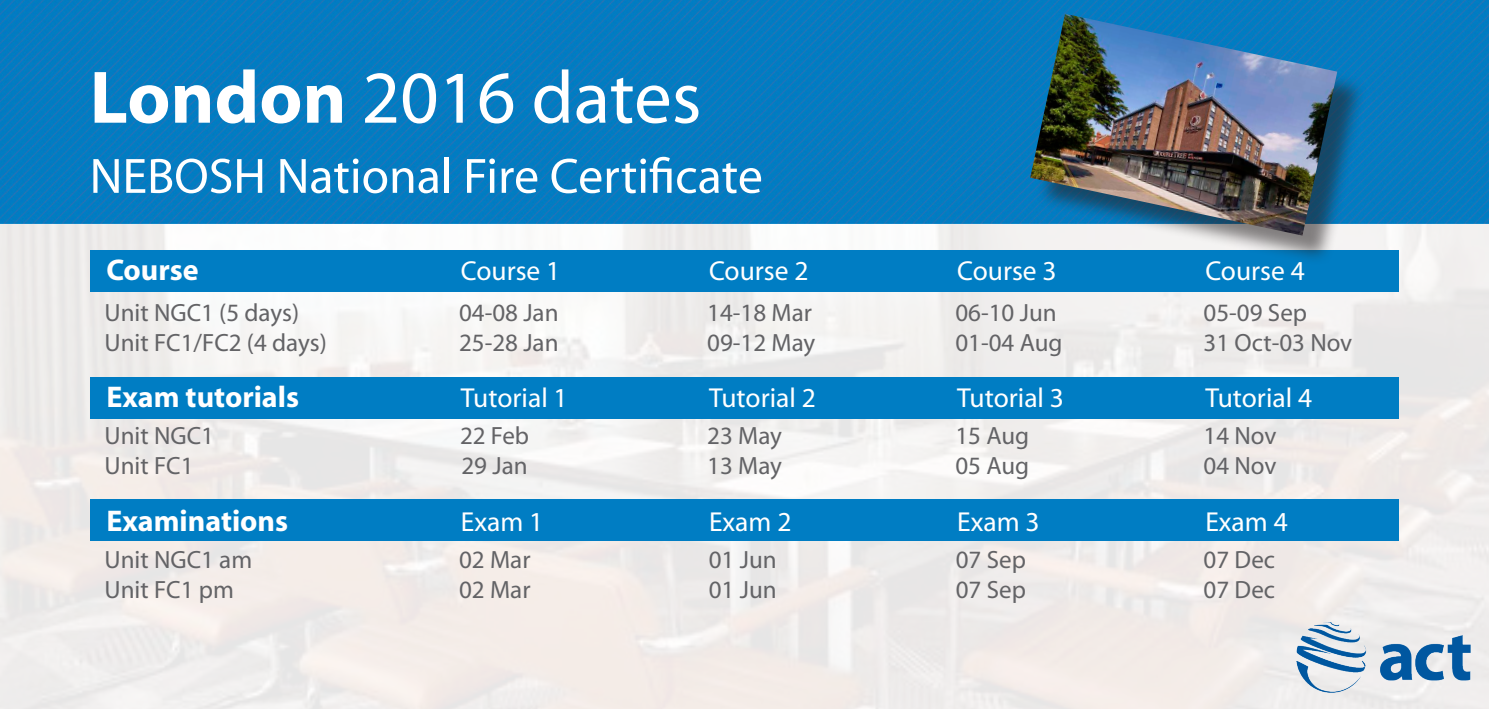
<style>
.page{position:relative;width:1489px;height:709px;background:#fff}
.page>*{position:absolute;margin:0;border:0;box-sizing:border-box;transform-origin:0 0}
.t1{font:75px "Myriad";color:#fff}
.t2{font:50px "Myriad";color:#fff}
.t3{font:700 30px "Myriad";color:#fff}
.t4{font:27.5px "Myriad";color:#fff}
.t5{font:25px "Myriad";color:#636366}
.s1{font-weight:700}
</style>
<div class="page">
<img style="left:0;top:224px;width:1488px;height:485px">
<img style="left:0;top:0;width:1488px;height:224px">
<img style="left:1296px;top:623px;width:174px;height:69px">
<div style="left:90px;top:499px;width:1308px;height:41px;background:#007dc3"></div>
<div style="left:90px;top:377px;width:1308px;height:41px;background:#007dc3"></div>
<div style="left:90px;top:250px;width:1308px;height:41px;background:#007dc3"></div>
<div style="left:1035px;top:18px;width:332px;height:248px;background:#231f20;opacity:.55"></div>
<img style="left:1030px;top:14px;width:307px;height:221px">
<p class="t1" style="left:90px;top:60px;width:613px"><span class="s1">London</span> 2016 dates</p>
<p class="t2" style="left:90px;top:151px;width:674px">NEBOSH National Fire Certificate</p>
<p class="t3" style="left:106px;top:254px;width:94px">Course</p>
<p class="t4" style="left:461px;top:257px;width:101px">Course 1</p>
<p class="t4" style="left:709px;top:257px;width:101px">Course 2</p>
<p class="t4" style="left:957px;top:257px;width:101px">Course 3</p>
<p class="t4" style="left:1205px;top:257px;width:101px">Course 4</p>
<p class="t5" style="left:105px;top:300px;width:196px">Unit NGC1 (5 days)</p>
<p class="t5" style="left:459px;top:300px;width:101px">04-08 Jan</p>
<p class="t5" style="left:707px;top:300px;width:106px">14-18 Mar</p>
<p class="t5" style="left:955px;top:300px;width:103px">06-10 Jun</p>
<p class="t5" style="left:1203px;top:300px;width:105px">05-09 Sep</p>
<p class="t5" style="left:105px;top:330px;width:224px">Unit FC1/FC2 (4 days)</p>
<p class="t5" style="left:459px;top:330px;width:101px">25-28 Jan</p>
<p class="t5" style="left:707px;top:330px;width:110px">09-12 May</p>
<p class="t5" style="left:955px;top:330px;width:109px">01-04 Aug</p>
<p class="t5" style="left:1203px;top:330px;width:150px">31 Oct-03 Nov</p>
<p class="t3" style="left:106px;top:381px;width:194px">Exam tutorials</p>
<p class="t4" style="left:461px;top:384px;width:108px">Tutorial 1</p>
<p class="t4" style="left:709px;top:384px;width:108px">Tutorial 2</p>
<p class="t4" style="left:957px;top:384px;width:108px">Tutorial 3</p>
<p class="t4" style="left:1205px;top:384px;width:108px">Tutorial 4</p>
<p class="t5" style="left:105px;top:423px;width:111px">Unit NGC1</p>
<p class="t5" style="left:460px;top:423px;width:71px">22 Feb</p>
<p class="t5" style="left:707px;top:423px;width:76px">23 May</p>
<p class="t5" style="left:955px;top:423px;width:75px">15 Aug</p>
<p class="t5" style="left:1203px;top:423px;width:74px">14 Nov</p>
<p class="t5" style="left:105px;top:453px;width:90px">Unit FC1</p>
<p class="t5" style="left:461px;top:453px;width:68px">29 Jan</p>
<p class="t5" style="left:707px;top:453px;width:76px">13 May</p>
<p class="t5" style="left:955px;top:453px;width:75px">05 Aug</p>
<p class="t5" style="left:1203px;top:453px;width:74px">04 Nov</p>
<p class="t3" style="left:106px;top:505px;width:183px">Examinations</p>
<p class="t4" style="left:461px;top:508px;width:84px">Exam 1</p>
<p class="t4" style="left:709px;top:508px;width:84px">Exam 2</p>
<p class="t4" style="left:957px;top:508px;width:84px">Exam 3</p>
<p class="t4" style="left:1205px;top:508px;width:84px">Exam 4</p>
<p class="t5" style="left:105px;top:547px;width:149px">Unit NGC1 am</p>
<p class="t5" style="left:459px;top:547px;width:73px">02 Mar</p>
<p class="t5" style="left:708px;top:547px;width:69px">01 Jun</p>
<p class="t5" style="left:955px;top:547px;width:72px">07 Sep</p>
<p class="t5" style="left:1203px;top:547px;width:73px">07 Dec</p>
<p class="t5" style="left:105px;top:577px;width:131px">Unit FC1 pm</p>
<p class="t5" style="left:459px;top:577px;width:73px">02 Mar</p>
<p class="t5" style="left:708px;top:577px;width:69px">01 Jun</p>
<p class="t5" style="left:955px;top:577px;width:72px">07 Sep</p>
<p class="t5" style="left:1203px;top:577px;width:73px">07 Dec</p>
</div>
